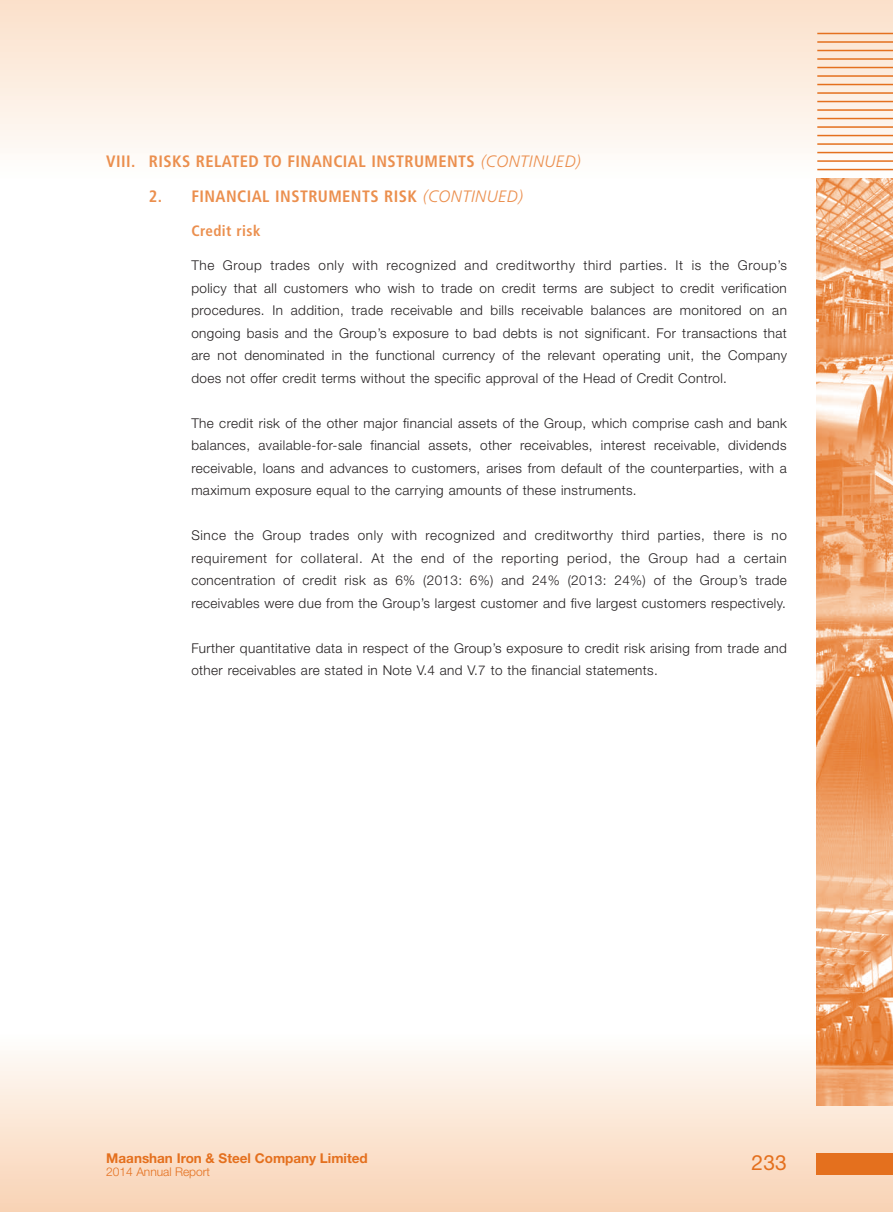
<style>
.page{position:relative;width:893px;height:1212px;background:#fff}
.page>*{position:absolute;margin:0;border:0;box-sizing:border-box;transform-origin:0 0}
.t1{font:21px "Helvetica Neue LT Std";color:#e4701e}
.t2{font:700 condensed 16.5px "Frutiger LT Std";letter-spacing:.025em;color:#eb8f4e}
.t3{font:italic 300 16.5px "Frutiger LT Std";color:#eb8f4e}
.t4{font:700 condensed 15px "Frutiger LT Std";letter-spacing:.025em;color:#eb8f4e}
.t5{font:300 13.5px/22.5px "Helvetica Neue LT Std";letter-spacing:.03em;color:#231f20;text-align:justify}
.t6{font:700 13.5px "Helvetica Neue LT Std";color:#e4701e}
.t7{font:300 12px "Helvetica Neue LT Std";color:#e4701e}
.s1{font-weight:700;font-style:normal;font-stretch:condensed}
</style>
<div class="page">
<div style="left:1px;top:1032px;width:892px;height:180px;background:linear-gradient(to bottom,#fefefd,#f9d2b3)"></div>
<div style="left:1px;top:0;width:892px;height:181px;background:linear-gradient(to bottom,#fbe0c9,#fefefd)"></div>
<img style="left:816px;top:179px;width:77px;height:927px">
<hr style="left:817px;top:169px;width:76px;height:1px;background:#e4701e">
<hr style="left:817px;top:160px;width:76px;height:2px;background:#e4701e">
<hr style="left:817px;top:152px;width:76px;height:1px;background:#e4701e">
<hr style="left:817px;top:143px;width:76px;height:2px;background:#e4701e">
<hr style="left:817px;top:135px;width:76px;height:1px;background:#e4701e">
<hr style="left:817px;top:126px;width:76px;height:2px;background:#e4701e">
<hr style="left:817px;top:118px;width:76px;height:1px;background:#e4701e">
<hr style="left:817px;top:109px;width:76px;height:2px;background:#e4701e">
<hr style="left:817px;top:101px;width:76px;height:1px;background:#e4701e">
<hr style="left:817px;top:92px;width:76px;height:2px;background:#e4701e">
<hr style="left:817px;top:84px;width:76px;height:1px;background:#e4701e">
<hr style="left:817px;top:75px;width:76px;height:2px;background:#e4701e">
<hr style="left:817px;top:67px;width:76px;height:1px;background:#e4701e">
<hr style="left:817px;top:58px;width:76px;height:2px;background:#e4701e">
<hr style="left:817px;top:50px;width:76px;height:1px;background:#e4701e">
<hr style="left:817px;top:41px;width:76px;height:2px;background:#e4701e">
<hr style="left:817px;top:33px;width:76px;height:1px;background:#e4701e">
<div style="left:816px;top:1153px;width:77px;height:22px;background:#e4701e"></div>
<p class="t2" style="left:106px;top:151px;width:274px">VIII . RISKS RELATED TO FINANCIAL INST</p>
<p class="t2" style="left:405px;top:151px;width:44px">RUMENTS</p>
<p class="t3" style="left:481px;top:152px;width:27px">(CONTINUED</p>
<p class="t3" style="left:576px;top:152px;width:6px">)</p>
<p class="t2" style="left:149px;top:187px;width:28px">2. FIN</p>
<p class="t2" style="left:216px;top:187px;width:69px">ANCIAL INST</p>
<p class="t2" style="left:308px;top:187px;width:44px">RUMENTS</p>
<p class="t3" style="left:384px;top:187px;width:66px"><span class="s1">RIS K</span> (CONTINUED</p>
<p class="t3" style="left:518px;top:187px;width:6px">)</p>
<p class="t4" style="left:191px;top:222px;width:71px">Credit risk</p>
<p class="t5" style="left:191px;top:254px;width:597px">The Group trades only with recognized and creditworthy third parties. It is the Group’s policy that all customers who wish to trade on credit terms are subject to credit verification procedures. In addition, trade receivable and bills receivable balances are monitored on an ongoing basis and the Group’s exposure to bad debts is not significant. For transactions that are not denominated in the functional currency of the relevant operating unit, the Company does not offer credit terms without the specific approval of the Head of Credit Control.</p>
<p class="t5" style="left:191px;top:411px;width:597px">The credit risk of the other major financial assets of the Group, which comprise cash and bank balances, available-for-sale financial assets, other receivables, interest receivable, dividends receivable, loans and advances to customers, arises from default of the counterparties, with a maximum exposure equal to the carrying amounts of these instruments.</p>
<p class="t5" style="left:191px;top:524px;width:597px">Since the Group trades only with recognized and creditworthy third parties, there is no requirement for collateral. At the end of the reporting period, the Group had a certain concentration of credit risk as 6% (2013: 6%) and 24% (2013: 24%) of the Group’s trade receivables were due from the Group’s largest customer and five largest customers respectively.</p>
<p class="t5" style="left:191px;top:636px;width:597px">Further quantitative data in respect of the Group’s exposure to credit risk arising from trade and other receivables are stated in Note V.4 and V.7 to the financial statements.</p>
<p class="t6" style="left:106px;top:1150px;width:263px">Maanshan Iron &amp; Steel Company Limited</p>
<p class="t7" style="left:106px;top:1165px;width:105px">2014 Annual Report</p>
<h1 class="t1" style="left:752px;top:1150px;width:37px">233</h1>
</div>
